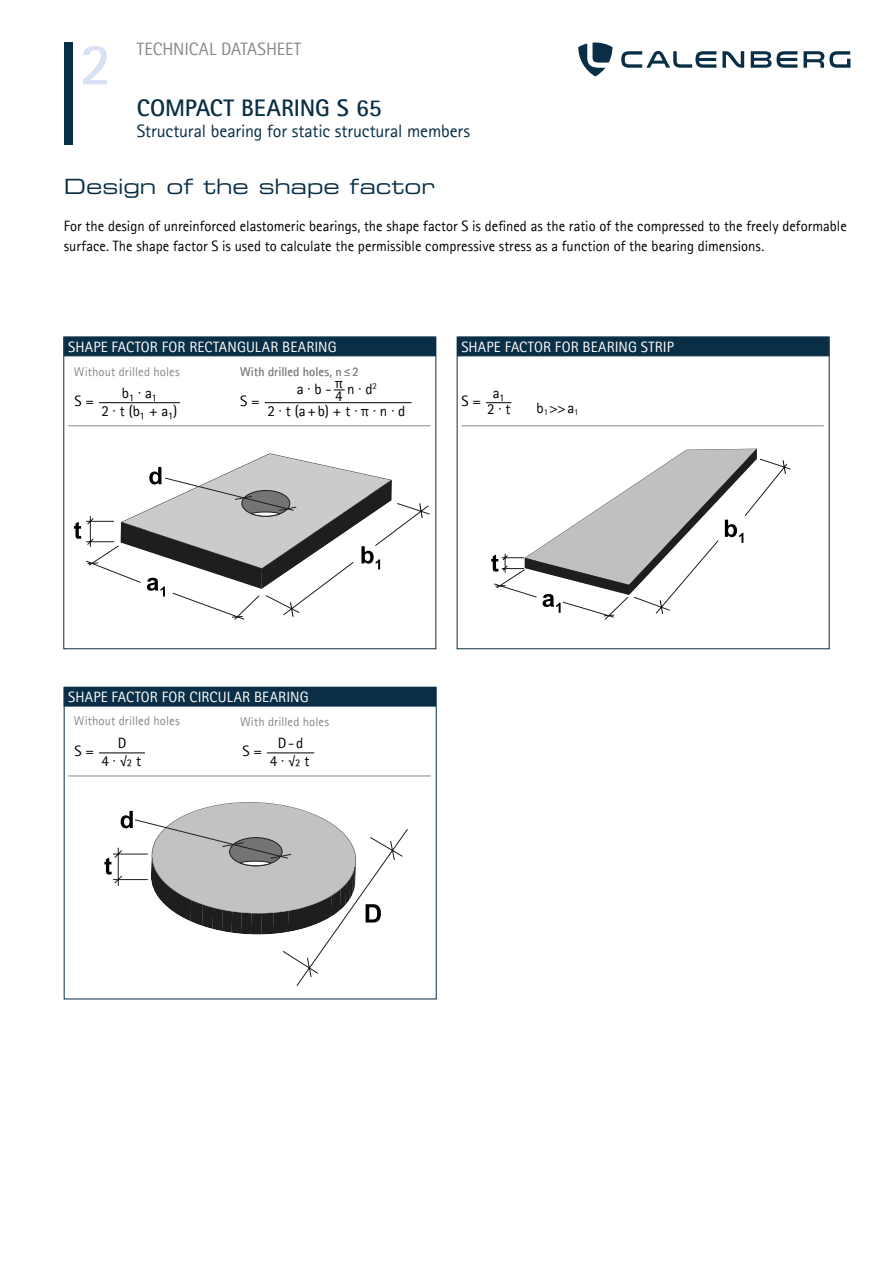
<style>
.page{position:relative;width:893px;height:1263px;background:#fff}
.page>*{position:absolute;margin:0;border:0;box-sizing:border-box;transform-origin:0 0}
.t1{font:700 59.55px "Rotis Sans Serif Pro";color:#d7e1f4}
.t2{font:700 24px "Rotis Sans Serif Pro";letter-spacing:-.01em;color:#092e45}
.t3{font:21px "Eurostile LT Pro Ex 2";color:#092e45}
.t4{font:18px "Rotis Sans Serif Pro";letter-spacing:-.005em;color:#092e45}
.t5{font:18px "Rotis Sans Serif Pro";letter-spacing:-.005em;color:#86888c}
.t6{font:15px/19.5px "Rotis Sans Serif Pro";color:#000}
.t7{font:15px "Rotis Sans Serif Pro";letter-spacing:.005em;color:#fff}
.t8{font:12.75px "Rotis Sans Serif Pro";letter-spacing:.005em;color:#86888c}
.t9{font:8.7px "Rotis Sans Serif Pro";color:#000}
</style>
<div class="page">
<div style="left:64px;top:43px;width:8px;height:102px;background:#092e45"></div>
<svg style="left:621px;top:51px;width:229px;height:17px"></svg>
<svg style="left:578px;top:43px;width:34px;height:33px"></svg>
<div style="left:64px;top:337px;width:372px;height:19px;background:#092e45;border:1px solid #092e45"></div>
<div style="left:64px;top:687px;width:372px;height:19px;background:#092e45"></div>
<div style="left:457px;top:337px;width:372px;height:19px;background:#092e45;border:1px solid #092e45"></div>
<svg style="left:486px;top:402px;width:25px;height:1px"></svg>
<hr style="left:99px;top:402px;width:81px;height:1px;background:#000">
<hr style="left:99px;top:753px;width:46px;height:1px;background:#000">
<hr style="left:267px;top:753px;width:47px;height:1px;background:#000">
<div style="left:63px;top:337px;width:373px;height:312px;border:1px solid #092e45"></div>
<div style="left:64px;top:687px;width:373px;height:312px;border:1px solid #092e45"></div>
<div style="left:457px;top:337px;width:373px;height:312px;border:1px solid #092e45"></div>
<hr style="left:68px;top:425px;width:363px;height:1px;background:#86888c">
<hr style="left:68px;top:776px;width:363px;height:1px;background:#86888c">
<svg style="left:104px;top:857px;width:8px;height:17px"></svg>
<svg style="left:74px;top:453px;width:356px;height:167px"></svg>
<svg style="left:113px;top:829px;width:295px;height:157px"></svg>
<svg style="left:121px;top:802px;width:260px;height:132px"></svg>
<hr style="left:461px;top:425px;width:363px;height:1px;background:#86888c">
<svg style="left:491px;top:449px;width:300px;height:171px"></svg>
<hr style="left:265px;top:402px;width:147px;height:1px;background:#000">
<h1 class="t1" style="left:80px;top:26px;width:34px">2</h1>
<p class="t5" style="left:137px;top:38px;width:166px">TECHNICAL DATASHEET</p>
<h2 class="t2" style="left:137px;top:92px;width:246px">COMPACT BEARING S 65</h2>
<p class="t4" style="left:137px;top:121px;width:335px">Structural bearing for static structural members</p>
<h3 class="t3" style="left:64px;top:172px;width:373px">Design of the shape factor</h3>
<p class="t6" style="left:64px;top:216px;width:784px">For the design of unreinforced elastomeric bearings, the shape factor S is defined as the ratio of the compressed to the freely deformable surface. The shape factor S is used to calculate the permissible compressive stress as a function of the bearing dimensions.</p>
<p class="t7" style="left:68px;top:338px;width:270px">SHAPE FACTOR FOR RECTANGULAR BEARING</p>
<p class="t8" style="left:74px;top:364px;width:107px">Without drilled holes</p>
<p class="t8" style="left:240px;top:364px;width:120px">With drilled holes, n≤2</p>
<p class="t6" style="left:74px;top:391px;width:21px">S =</p>
<p class="t6" style="left:122px;top:383px;width:37px">b₁ ∙ a₁</p>
<p class="t6" style="left:102px;top:401px;width:77px">2 ∙ t (b₁ + a₁)</p>
<p class="t6" style="left:240px;top:391px;width:21px">S =</p>
<p class="t6" style="left:335px;top:373px;width:9px">π</p>
<p class="t9" style="left:373px;top:381px;width:6px">2</p>
<p class="t6" style="left:335px;top:386px;width:9px">4</p>
<p class="t6" style="left:297px;top:379px;width:77px">a ∙ b - n ∙ d</p>
<p class="t6" style="left:268px;top:401px;width:139px">2 ∙ t (a+b) + t ∙ π ∙ n ∙ d</p>
<p class="t7" style="left:461px;top:338px;width:214px">SHAPE FACTOR FOR BEARING STRIP</p>
<p class="t6" style="left:493px;top:383px;width:13px">a₁</p>
<p class="t6" style="left:461px;top:391px;width:21px">S =</p>
<p class="t6" style="left:487px;top:399px;width:25px">2 ∙ t</p>
<p class="t6" style="left:537px;top:398px;width:44px">b<sub>1</sub>&gt;&gt;a<sub>1</sub></p>
<p class="t7" style="left:68px;top:688px;width:242px">SHAPE FACTOR FOR CIRCULAR BEARING</p>
<p class="t8" style="left:74px;top:713px;width:107px">Without drilled holes</p>
<p class="t8" style="left:240px;top:714px;width:90px">With drilled holes</p>
<p class="t6" style="left:74px;top:742px;width:21px">S =</p>
<p class="t6" style="left:118px;top:733px;width:10px">D</p>
<p class="t6" style="left:102px;top:751px;width:41px">4 ∙ √2 t</p>
<p class="t6" style="left:242px;top:742px;width:21px">S =</p>
<p class="t6" style="left:278px;top:733px;width:27px">D-d</p>
<p class="t6" style="left:270px;top:751px;width:41px">4 ∙ √2 t</p>
</div>
